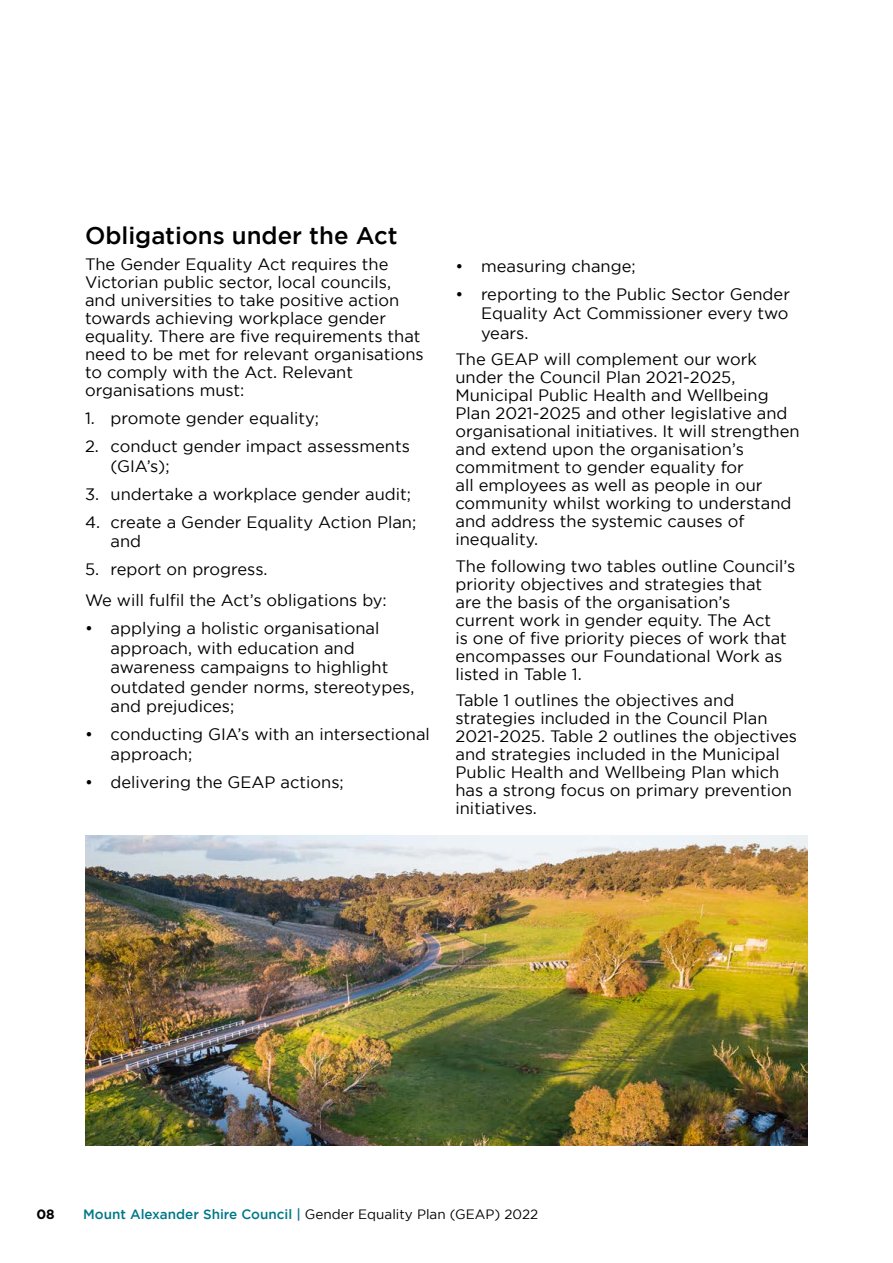
<style>
.page{position:relative;width:893px;height:1263px;background:#fff}
.page>*{position:absolute;margin:0;border:0;box-sizing:border-box;transform-origin:0 0}
.t1{font:500 24px "Gotham";color:#000}
.t2{font:16.5px/18px "Gotham";color:#000}
.t3{font:13.5px "Gotham";color:#000}
.t4{font:700 13.5px "Gotham";color:#000}
.s1{font-weight:500;color:#007888}
</style>
<div class="page">
<img style="left:85px;top:836px;width:723px;height:309px">
<h1 class="t1" style="left:85px;top:222px;width:314px">Obligations under the Act</h1>
<p class="t2" style="left:85px;top:255px;width:340px">The Gender Equality Act requires the Victorian public sector, local councils, and universities to take positive action towards achieving workplace gender equality. There are five requirements that need to be met for relevant organisations to comply with the Act. Relevant organisations must:</p>
<p class="t2" style="left:85px;top:409px;width:235px">1. promote gender equality;</p>
<p class="t2" style="left:111px;top:436px;width:301px;line-height:19.5px;text-indent:-26px">2. conduct gender impact assessments (GIA’s);</p>
<p class="t2" style="left:85px;top:485px;width:328px">3. undertake a workplace gender audit;</p>
<p class="t2" style="left:111px;top:512px;width:307px;line-height:19.5px;text-indent:-26px">4. create a Gender Equality Action Plan; and</p>
<p class="t2" style="left:85px;top:554px;width:303px;line-height:30.8px">5. report on progress.<br>We will fulfil the Act’s obligations by:</p>
<p class="t2" style="left:111px;top:618px;width:305px;line-height:19.5px;text-indent:-26px">• applying a holistic organisational approach, with education and awareness campaigns to highlight outdated gender norms, stereotypes, and prejudices;</p>
<p class="t2" style="left:111px;top:724px;width:321px;line-height:19.5px;text-indent:-26px">• conducting GIA’s with an intersectional approach;</p>
<p class="t2" style="left:85px;top:772px;width:260px">• delivering the GEAP actions;</p>
<p class="t2" style="left:455px;top:257px;width:182px">• measuring change;</p>
<p class="t2" style="left:481px;top:284px;width:311px;line-height:19.5px;text-align:justify;text-indent:-26px">• reporting to the Public Sector Gender Equality Act Commissioner every two years.</p>
<p class="t2" style="left:455px;top:350px;width:346px">The GEAP will complement our work under the Council Plan 2021-2025, Municipal Public Health and Wellbeing Plan 2021-2025 and other legislative and organisational initiatives. It will strengthen and extend upon the organisation’s commitment to gender equality for<br>all employees as well as people in our community whilst working to understand and address the systemic causes of inequality.</p>
<p class="t2" style="left:455px;top:557px;width:341px">The following two tables outline Council’s priority objectives and strategies that<br>are the basis of the organisation’s<br>current work in gender equity. The Act<br>is one of five priority pieces of work that encompasses our Foundational Work as listed in Table 1.</p>
<p class="t2" style="left:455px;top:691px;width:343px">Table 1 outlines the objectives and strategies included in the Council Plan 2021-2025. Table 2 outlines the objectives and strategies included in the Municipal Public Health and Wellbeing Plan which has a strong focus on primary prevention initiatives.</p>
<p class="t4" style="left:36px;top:1206px;width:20px">08</p>
<p class="t3" style="left:83px;top:1206px;width:457px"><span class="s1">Mount Alexander Shire Council |</span> Gender Equality Plan (GEAP) 2022</p>
</div>
